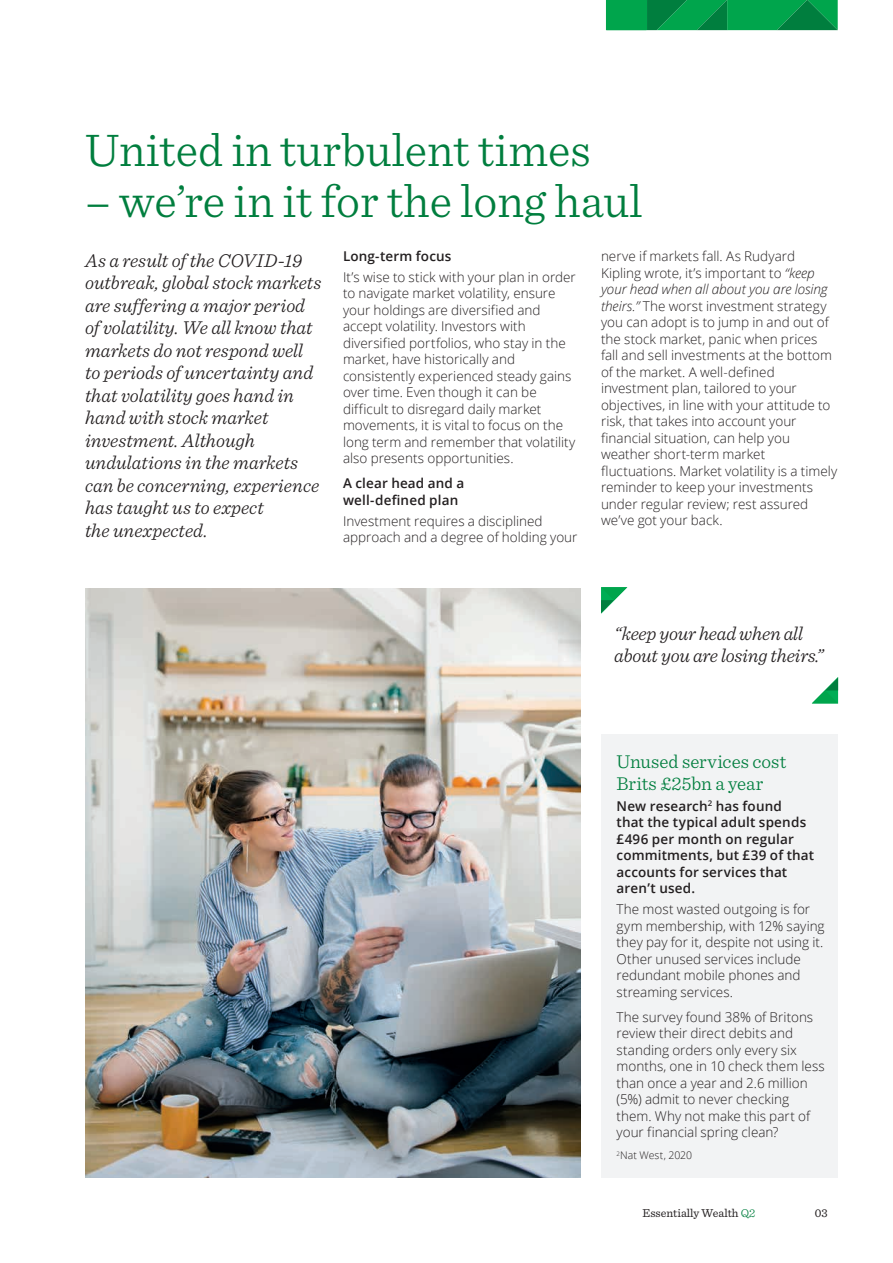
<style>
.page{position:relative;width:893px;height:1263px;background:#fff}
.page>*{position:absolute;margin:0;border:0;box-sizing:border-box;transform-origin:0 0}
.t1{font:300 48px "Sentinel";color:#007e3e}
.t2{font:italic 300 19.5px/22.5px "Sentinel";letter-spacing:-.005em;color:#231f20}
.t3{font:300 19.5px/22.5px "Sentinel";color:#007e3e}
.t4{font:300 13.5px/16.5px "Open Sans";color:#231f20}
.t5{font:600 13.5px/16.5px "Open Sans";letter-spacing:.01em;color:#231f20}
.t6{font:12px "Sentinel";color:#231f20}
.t7{font:300 10.5px "Open Sans";color:#231f20}
.s1{font-style:italic}
.s2{font-weight:300;color:#007e3e}
</style>
<div class="page">
<svg style="left:606px;top:0;width:232px;height:30px;background:#019948"></svg>
<div style="left:601px;top:735px;width:237px;height:443px;background:#f2f3f4"></div>
<img style="left:85px;top:588px;width:495px;height:590px">
<svg style="left:601px;top:587px;width:27px;height:26px"></svg>
<svg style="left:812px;top:677px;width:26px;height:27px"></svg>
<h1 class="t1" style="left:85px;top:114px;width:507px">United in turbulent times</h1>
<h1 class="t1" style="left:85px;top:165px;width:559px">– we’re in it for the long haul</h1>
<p class="t2" style="left:85px;top:247px;width:238px">As a result of the COVID-19 outbreak, global stock markets are suffering a major period of volatility. We all know that markets do not respond well to periods of uncertainty and that volatility goes hand in hand with stock market investment. Although undulations in the markets can be concerning, experience has taught us to expect<br>the unexpected.</p>
<p class="t4" style="left:601px;top:248px;width:238px">nerve if markets fall. As Rudyard Kipling wrote, it’s important to <span class="s1">“keep your head when all about you are losing theirs.”</span> The worst investment strategy you can adopt is to jump in and out of the stock market, panic when prices fall and sell investments at the bottom of the market. A well-defined investment plan, tailored to your objectives, in line with your attitude to risk, that takes into account your financial situation, can help you weather short-term market fluctuations. Market volatility is a timely reminder to keep your investments under regular review; rest assured we’ve got your back.</p>
<p class="t5" style="left:343px;top:248px;width:110px">Long-term focus</p>
<p class="t4" style="left:343px;top:268px;width:234px">It’s wise to stick with your plan in order to navigate market volatility, ensure your holdings are diversified and accept volatility. Investors with diversified portfolios, who stay in the market, have historically and consistently experienced steady gains over time. Even though it can be difficult to disregard daily market movements, it is vital to focus on the long term and remember that volatility also presents opportunities.</p>
<p class="t5" style="left:343px;top:475px;width:123px">A clear head and a well-defined plan</p>
<p class="t4" style="left:343px;top:512px;width:236px">Investment requires a disciplined approach and a degree of holding your</p>
<h2 class="t2" style="left:614px;top:620px;width:211px">“keep your head when all about you are losing theirs.”</h2>
<h2 class="t3" style="left:617px;top:748px;width:171px">Unused services cost<br>Brits £25bn a year</h2>
<p class="t5" style="left:617px;top:797px;width:199px">New research<sup>2</sup> has found<br>that the typical adult spends £496 per month on regular commitments, but £39 of that accounts for services that aren’t used.</p>
<p class="t4" style="left:617px;top:900px;width:210px">The most wasted outgoing is for gym membership, with 12% saying they pay for it, despite not using it.<br>Other unused services include redundant mobile phones and streaming services.</p>
<p class="t4" style="left:617px;top:1008px;width:210px">The survey found 38% of Britons review their direct debits and standing orders only every six months, one in 10 check them less than once a year and 2.6 million (5%) admit to never checking them. Why not make this part of your financial spring clean?</p>
<p class="t7" style="left:617px;top:1148px;width:77px"><sup>2</sup>Nat West, 2020</p>
<p class="t6" style="left:642px;top:1204px;width:115px">Essentially Wealth <span class="s2">Q2</span></p>
<p class="t6" style="left:815px;top:1204px;width:14px">03</p>
</div>
